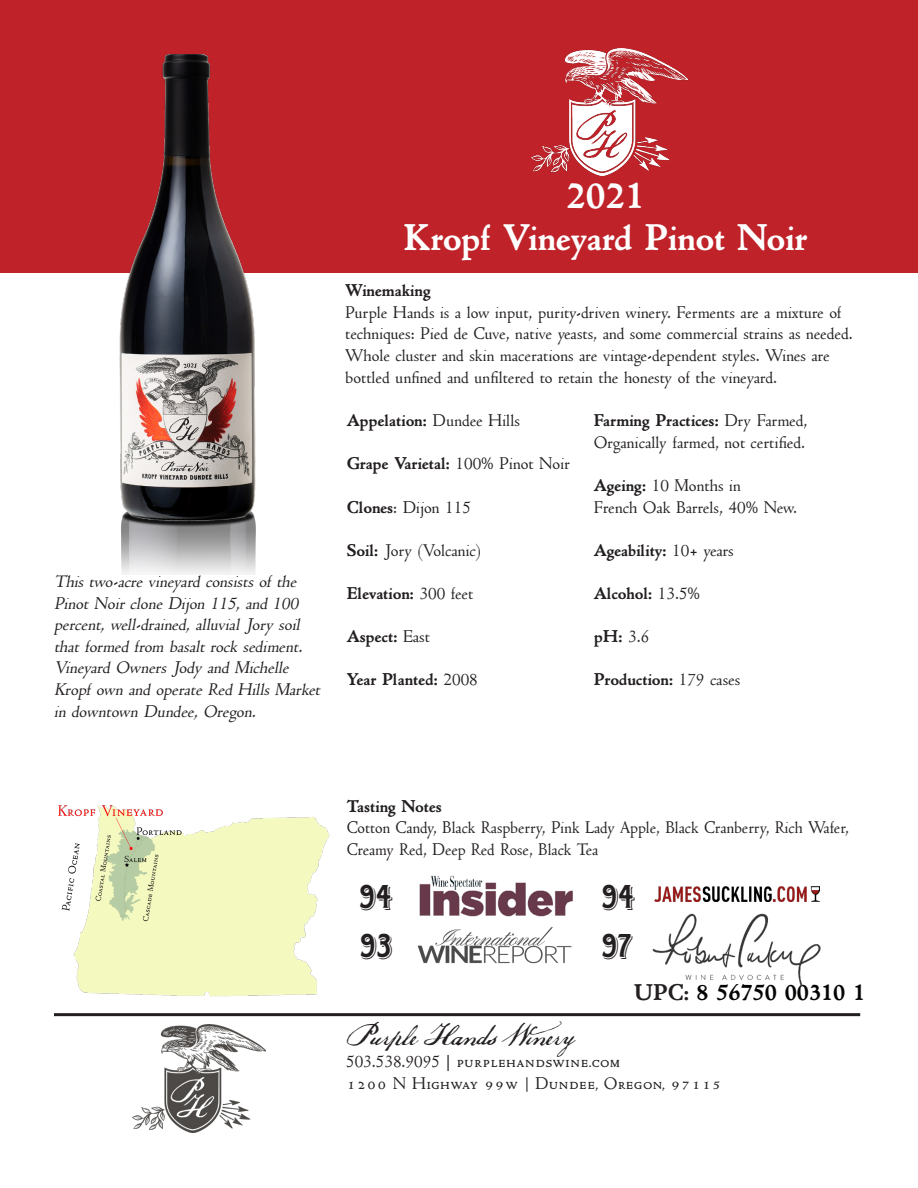
<style>
.page{position:relative;width:918px;height:1188px;background:#fff}
.page>*{position:absolute;margin:0;border:0;box-sizing:border-box;transform-origin:0 0}
.t1{font:800 39px "Nicolas Jenson SGOT Std";color:#fff}
.t2{font:37.5px "Horndon LT";letter-spacing:-.005em;color:#231f20}
.t3{font:30px "P22 Declaration Script";color:#231f20}
.t4{font:800 24px "Nicolas Jenson SGOT Std";color:#040503}
.t5{font:18px/21.6px "Nicolas Jenson SGOT Std";color:#231f20}
.t6{font:italic 18px/21.6px "Nicolas Jenson SGOT Std";color:#231f20}
.t7{font:800 18px "Nicolas Jenson SGOT Std";color:#231f20}
.t8{font:18px "Nicolas Jenson SGOT Std Rg Pt C";letter-spacing:-.015em;color:#231f20}
.s1{font-weight:400}
.s2{font-weight:800}
.s3{color:#231f20}
.s4{font-family:"Nicolas Jenson SGOT Std"}
</style>
<div class="page">
<div style="left:0;top:0;width:918px;height:272px;background:#bf2329"></div>
<hr style="left:54px;top:1013px;width:806px;height:3px;background:#231f20">
<img style="left:42px;top:54px;width:291px;height:521px">
<img style="left:58px;top:805px;width:272px;height:192px">
<img style="left:419px;top:875px;width:154px;height:42px">
<img style="left:133px;top:1025px;width:133px;height:108px">
<img style="left:531px;top:48px;width:157px;height:127px">
<img style="left:417px;top:927px;width:155px;height:37px">
<img style="left:654px;top:886px;width:166px;height:16px">
<img style="left:652px;top:913px;width:169px;height:73px">
<p class="t6" style="left:54px;top:571px;width:254px">This two-acre vineyard consists of the Pinot Noir clone Dijon 115, and 100 percent, well-drained, alluvial Jory soil that formed from basalt rock sediment.</p>
<p class="t6" style="left:54px;top:658px;width:271px">Vineyard Owners Jody and Michelle<br>Kropf own and operate Red Hills Market in downtown Dundee, Oregon.</p>
<p class="t1" style="left:566px;top:174px;width:80px">2021</p>
<p class="t1" style="left:403px;top:216px;width:406px">Kropf Vineyard Pinot Noir</p>
<p class="t7" style="left:345px;top:280px;width:87px">Winemaking</p>
<p class="t5" style="left:345px;top:302px;width:509px">Purple Hands is a low input, purity-driven winery. Ferments are a mixture of techniques: Pied de Cuve, native yeasts, and some commercial strains as needed.<br>Whole cluster and skin macerations are vintage-dependent styles. Wines are bottled unfined and unfiltered to retain the honesty of the vineyard.</p>
<p class="t7" style="left:347px;top:410px;width:175px">Appelation: <span class="s1">Dundee Hills</span></p>
<p class="t7" style="left:347px;top:453px;width:224px">Grape Varietal: <span class="s1">100% Pinot Noir</span></p>
<p class="t5" style="left:347px;top:497px;width:126px"><span class="s2">Clones</span>: Dijon 115</p>
<p class="t5" style="left:347px;top:540px;width:136px"><span class="s2">Soil:</span> Jory (Volcanic)</p>
<p class="t7" style="left:347px;top:583px;width:128px">Elevation: <span class="s1">300 feet</span></p>
<p class="t7" style="left:347px;top:626px;width:85px">Aspect: <span class="s1">East</span></p>
<p class="t7" style="left:347px;top:669px;width:133px">Year Planted: <span class="s1">2008</span></p>
<p class="t5" style="left:594px;top:410px;width:215px"><span class="s2">Farming Practices:</span> Dry Farmed,<br>Organically farmed, not certified.</p>
<p class="t5" style="left:594px;top:475px;width:148px"><span class="s2">Ageing:</span> 10 Months in</p>
<p class="t5" style="left:594px;top:497px;width:205px">French Oak Barrels, 40% New.</p>
<p class="t7" style="left:594px;top:540px;width:141px">Ageability: <span class="s1">10+ years</span></p>
<p class="t7" style="left:594px;top:583px;width:108px">Alcohol: <span class="s1">13.5%</span></p>
<p class="t7" style="left:594px;top:626px;width:57px">pH: <span class="s1">3.6</span></p>
<p class="t7" style="left:594px;top:669px;width:148px">Production: <span class="s1">179 cases</span></p>
<p class="t7" style="left:347px;top:796px;width:96px">Tasting Notes</p>
<p class="t5" style="left:347px;top:817px;width:504px">Cotton Candy, Black Raspberry, Pink Lady Apple, Black Cranberry, Rich Wafer,<br>Creamy Red, Deep Red Rose, Black Tea</p>
<p class="t2" style="left:360px;top:876px;width:35px">94</p>
<p class="t2" style="left:360px;top:926px;width:34px">93</p>
<p class="t2" style="left:602px;top:876px;width:35px">94</p>
<p class="t2" style="left:602px;top:926px;width:32px">97</p>
<p class="t4" style="left:634px;top:979px;width:233px"><span class="s3">UPC:</span> 8 56750 00310 1</p>
<p class="t3" style="left:346px;top:1018px;width:229px">Purple Hands Winery</p>
<p class="t8" style="left:346px;top:1051px;width:276px"><span class="s4">503.538.9095 |</span> purplehandswine.com</p>
<p class="t8" style="left:346px;top:1073px;width:377px">1200 N Highway 99w | Dundee, Oregon, 97115</p>
</div>
